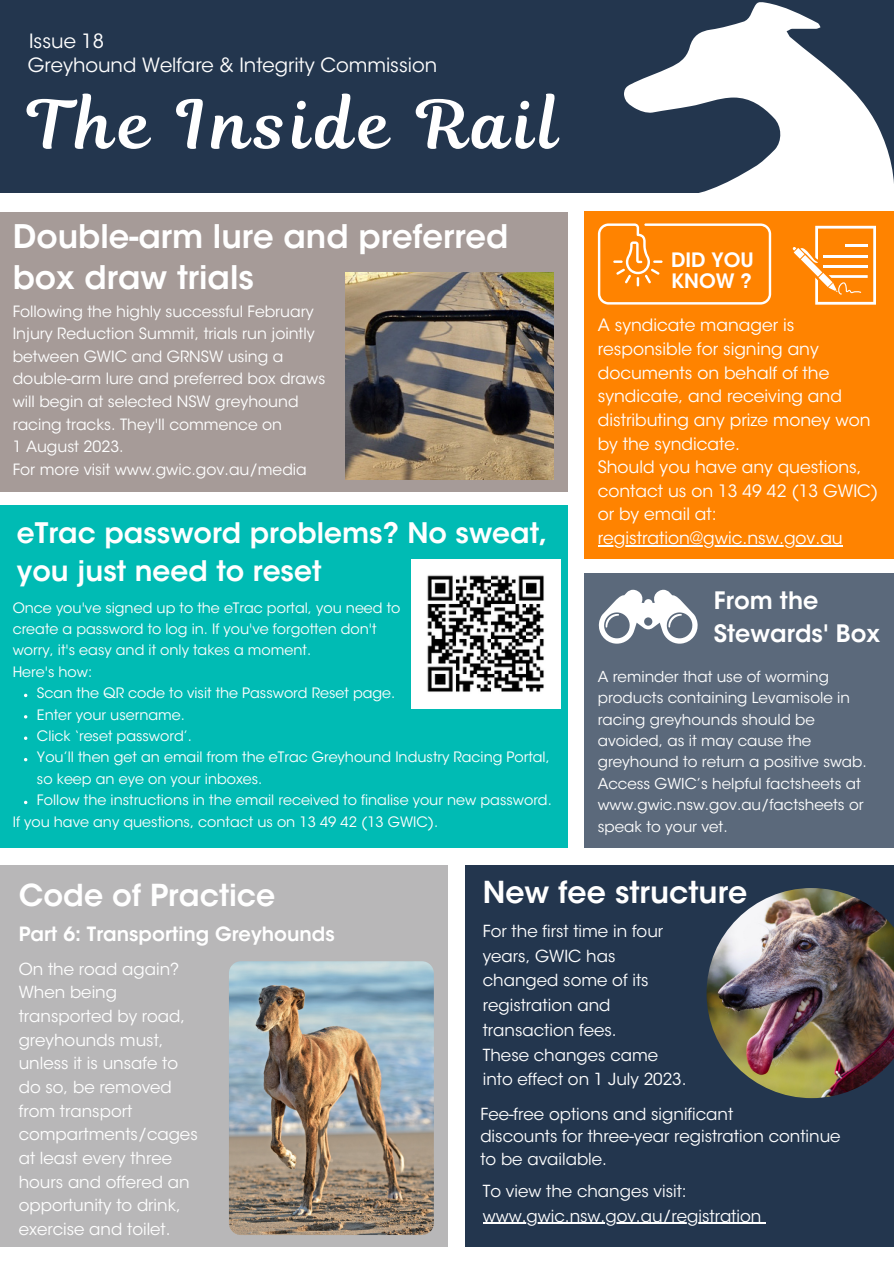
<style>
.page{position:relative;width:894px;height:1264px;background:#fff}
.page>*{position:absolute;margin:0;border:0;box-sizing:border-box;transform-origin:0 0}
.t1{font:66.6px "Magnolia Script";letter-spacing:.09em;color:#fff}
.t2{font:600 32.25px "ITC Avant Garde Std";color:#fff}
.t3{font:600 30px "ITC Avant Garde Std";color:#fff}
.t4{font:600 28.05px/38.2px "ITC Avant Garde Std";color:#fff}
.t5{font:600 23.85px/33.2px "ITC Avant Garde Std";color:#fff}
.t6{font:600 19.65px "ITC Avant Garde Std";color:#fff}
.t7{font:19.5px "ITC Avant Garde Std";color:#fff}
.t8{font:600 19.5px "ITC Avant Garde Std";color:#fff}
.t9{font:16.95px/23.7px "ITC Avant Garde Std";color:#fff}
.t10{font:16.5px/23.7px "ITC Avant Garde Std";color:#fff}
.t11{font:15.45px/22.5px "ITC Avant Garde Std";color:#fff}
.t12{font:15px/21.5px "ITC Avant Garde Std";color:#fff}
.t13{font:14.25px/21.5px "ITC Avant Garde Std";color:#fff}
</style>
<div class="page">
<div style="left:0;top:0;width:893px;height:193px;background:#23364e"></div>
<svg style="left:313px;top:2px;width:580px;height:490px"></svg>
<div style="left:583px;top:573px;width:310px;height:274px;background:#5b697b"></div>
<div style="left:583px;top:212px;width:310px;height:347px;background:#ff8300"></div>
<div style="left:0;top:505px;width:568px;height:342px;background:#00bbb4"></div>
<div style="left:0;top:865px;width:447px;height:381px;background:#b8b7b8"></div>
<div style="left:464px;top:865px;width:429px;height:381px;background:#23364e"></div>
<div style="left:0;top:212px;width:568px;height:279px;background:#a69b98"></div>
<svg style="left:598px;top:589px;width:99px;height:54px"></svg>
<img style="left:706px;top:888px;width:187px;height:210px">
<svg style="left:792px;top:226px;width:83px;height:79px"></svg>
<svg style="left:597px;top:223px;width:174px;height:81px"></svg>
<img style="left:346px;top:272px;width:207px;height:208px">
<img style="left:229px;top:961px;width:204px;height:273px;border-radius:12px">
<img style="left:411px;top:559px;width:149px;height:149px">
<hr style="left:597px;top:545px;width:245px;height:1px;background:#fff">
<hr style="left:482px;top:1222px;width:189px;height:1px;background:#fff">
<hr style="left:671px;top:1222px;width:90px;height:1px;background:#fff">
<svg style="left:24px;top:736px;width:3px;height:4px"></svg>
<p class="t7" style="left:29px;top:34px;width:76px">Issue 18</p>
<p class="t7" style="left:28px;top:58px;width:411px">Greyhound Welfare &amp; Integrity Commission</p>
<p class="t1" style="left:28px;top:78px;width:532px">The Inside Rail</p>
<p class="t2" style="left:13px;top:224px;width:497px">Double-arm lure and preferred</p>
<p class="t2" style="left:13px;top:265px;width:243px">box draw trials</p>
<p class="t11" style="left:13px;top:302px;width:314px">Following the highly successful February Injury Reduction Summit, trials run jointly between GWIC and GRNSW using a double-arm lure and preferred box draws will begin at selected NSW greyhound racing tracks. They'll commence on</p>
<p class="t11" style="left:13px;top:437px;width:112px">1 August 2023.</p>
<p class="t11" style="left:13px;top:459px;width:295px">For more visit www.gwic.gov.au/media</p>
<p class="t4" style="left:17px;top:517px;width:532px">eTrac password problems? No sweat, you just need to reset</p>
<p class="t13" style="left:13px;top:598px;width:389px">Once you've signed up to the eTrac portal, you need to</p>
<p class="t13" style="left:13px;top:620px;width:365px">create a password to log in. If you've forgotten don't</p>
<p class="t13" style="left:13px;top:641px;width:300px">worry, it's easy and it only takes a moment.</p>
<p class="t13" style="left:13px;top:662px;width:81px">Here's how:</p>
<p class="t13" style="left:37px;top:684px;width:360px">Scan the QR code to visit the Password Reset page.</p>
<p class="t13" style="left:37px;top:705px;width:149px">Enter your username.</p>
<p class="t13" style="left:37px;top:727px;width:156px">Click ‘reset password’.</p>
<p class="t13" style="left:37px;top:748px;width:514px">You’ll then get an email from the eTrac Greyhound Industry Racing Portal, so keep an eye on your inboxes.</p>
<p class="t13" style="left:37px;top:791px;width:516px">Follow the instructions in the email received to finalise your new password.</p>
<p class="t13" style="left:13px;top:812px;width:427px">If you have any questions, contact us on 13 49 42 (13 GWIC).</p>
<p class="t6" style="left:671px;top:252px;width:84px">DID YOU</p>
<p class="t6" style="left:671px;top:274px;width:82px">KNOW ?</p>
<p class="t9" style="left:597px;top:315px;width:274px">A syndicate manager is responsible for signing any documents on behalf of the syndicate, and receiving and distributing any prize money won by the syndicate.</p>
<p class="t9" style="left:597px;top:457px;width:282px">Should you have any questions, contact us on 13 49 42 (13 GWIC) or by email at: registration@gwic.nsw.gov.au</p>
<p class="t5" style="left:713px;top:586px;width:168px">From the<br>Stewards' Box</p>
<p class="t12" style="left:597px;top:667px;width:270px">A reminder that use of worming products containing Levamisole in racing greyhounds should be avoided, as it may cause the greyhound to return a positive swab.<br>Access GWIC’s helpful factsheets at www.gwic.nsw.gov.au/factsheets or speak to your vet.</p>
<p class="t3" style="left:19px;top:884px;width:258px">Code of Practice</p>
<p class="t8" style="left:19px;top:926px;width:317px">Part 6: Transporting Greyhounds</p>
<p class="t10" style="left:19px;top:958px;width:162px">On the road again?</p>
<p class="t10" style="left:19px;top:982px;width:180px">When being transported by road, greyhounds must, unless it is unsafe to do so, be removed from transport compartments/cages at least every three hours and offered an opportunity to drink, exercise and toilet.</p>
<p class="t3" style="left:482px;top:880px;width:266px">New fee structure</p>
<p class="t10" style="left:482px;top:920px;width:182px;line-height:24.8px">For the first time in four years, GWIC has changed some of its registration and transaction fees.</p>
<p class="t10" style="left:482px;top:1044px;width:205px;line-height:24.8px">These changes came into effect on 1 July 2023.</p>
<p class="t10" style="left:480px;top:1103px;width:254px">Fee-free options and significant</p>
<p class="t10" style="left:480px;top:1126px;width:361px">discounts for three-year registration continue</p>
<p class="t10" style="left:480px;top:1148px;width:128px">to be available.</p>
<p class="t10" style="left:482px;top:1180px;width:280px;line-height:24.8px">To view the changes visit: www.gwic.nsw.gov.au/registration</p>
</div>
